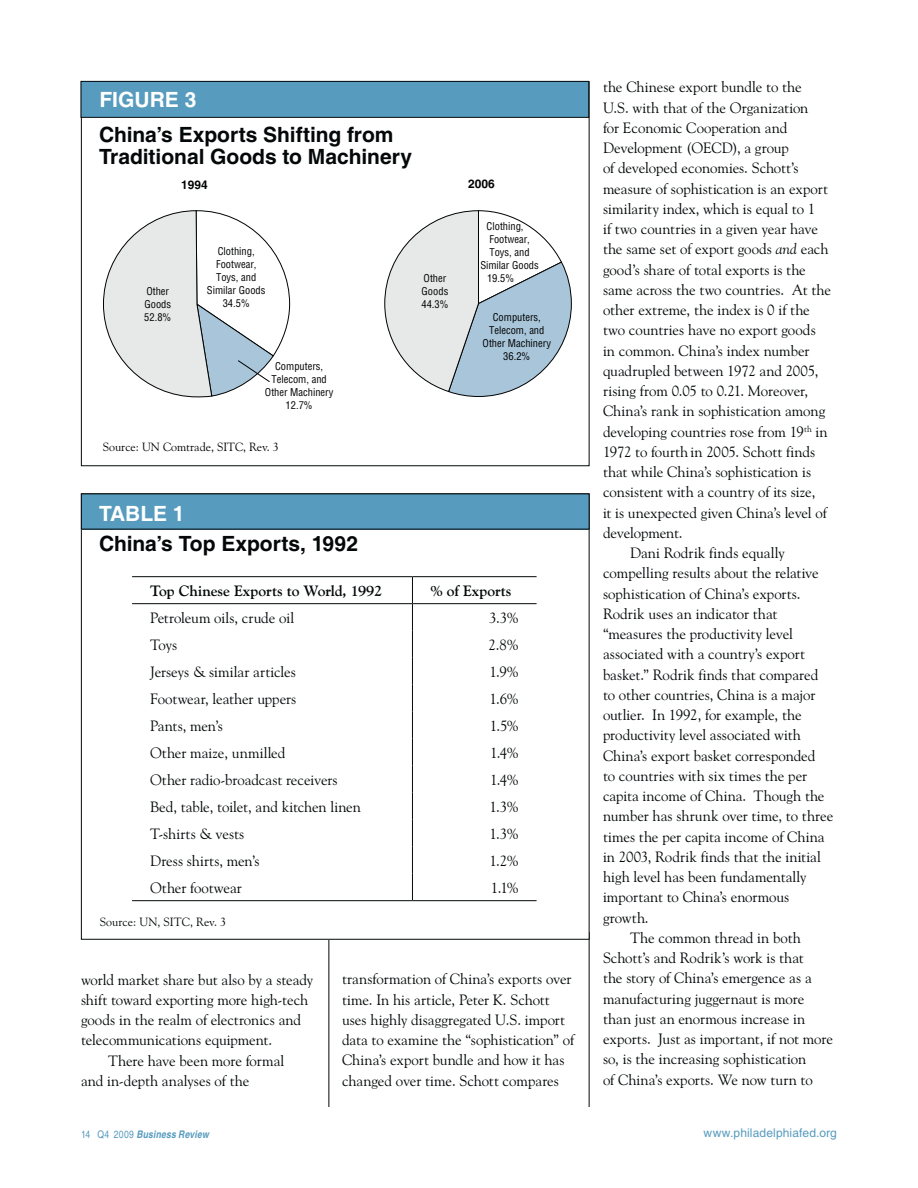
<style>
.page{position:relative;width:918px;height:1188px;background:#fff}
.page>*{position:absolute;margin:0;border:0;box-sizing:border-box;transform-origin:0 0}
.t1{font:700 21px/22.5px "Helvetica";color:#040809}
.t2{font:700 21px "Helvetica";color:#fff}
.t3{font:15px/20.2px "Goudy Old Style BT";color:#040809}
.t4{font:700 15px "Goudy Old Style BT";color:#040809}
.t5{font:12px "Goudy Old Style BT";color:#010202}
.t6{font:12px "Helvetica";letter-spacing:.01em;color:#579bbe}
.t7{font:12px "Goudy Old Style BT";letter-spacing:.01em;color:#040809}
.t8{font:700 12px "Helvetica";color:#010202}
.t9{font:condensed 10.5px/13px "Helvetica";color:#010202;text-align:center}
.t10{font:italic 700 condensed 10.5px "Helvetica";letter-spacing:.015em;color:#579bbe}
.s1{font-style:italic}
.s2{font-weight:400;font-style:normal}
</style>
<div class="page">
<hr style="left:589px;top:932px;width:1px;height:175px;background:#040809">
<hr style="left:329px;top:511px;width:1px;height:596px;background:#040809">
<div style="left:81px;top:81px;width:508px;height:36px;background:#579bbe"></div>
<div style="left:81px;top:81px;width:508px;height:37px;border:1px solid #040809"></div>
<div style="left:81px;top:494px;width:508px;height:445px;background:#fff"></div>
<hr style="left:132px;top:576px;width:280px;height:1px;background:#040809">
<hr style="left:412px;top:576px;width:125px;height:1px;background:#040809">
<svg style="left:412px;top:577px;width:1px;height:323px"></svg>
<hr style="left:132px;top:603px;width:280px;height:1px;background:#040809">
<hr style="left:412px;top:603px;width:125px;height:1px;background:#040809">
<hr style="left:132px;top:900px;width:280px;height:1px;background:#040809">
<hr style="left:412px;top:900px;width:125px;height:1px;background:#040809">
<div style="left:81px;top:494px;width:508px;height:35px;background:#579bbe"></div>
<svg style="left:384px;top:210px;width:188px;height:187px"></svg>
<svg style="left:103px;top:210px;width:187px;height:188px"></svg>
<h1 class="t2" style="left:99px;top:92px;width:98px">FIGURE 3</h1>
<h1 class="t1" style="left:99px;top:125px;width:315px">China’s Exports Shifting from<br>Traditional Goods to Machinery</h1>
<p class="t8" style="left:181px;top:181px;width:28px">1994</p>
<p class="t8" style="left:468px;top:180px;width:28px">2006</p>
<p class="t9" style="left:144px;top:286px;width:29px;text-align:left">Other<br>Goods<br>52.8%</p>
<p class="t9" style="left:207px;top:246px;width:60px">Clothing,<br>Footwear,<br>Toys, and<br>Similar Goods<br>34.5%</p>
<p class="t9" style="left:265px;top:361px;width:70px">Computers,<br>Telecom, and<br>Other Machinery<br>12.7%</p>
<p class="t9" style="left:421px;top:273px;width:29px;text-align:left">Other<br>Goods<br>44.3%</p>
<p class="t9" style="left:487px;top:221px;width:38px">Clothing,</p>
<p class="t9" style="left:489px;top:234px;width:42px">Footwear,</p>
<p class="t9" style="left:490px;top:247px;width:42px">Toys, and</p>
<p class="t9" style="left:480px;top:260px;width:60px">Similar Goods</p>
<p class="t9" style="left:487px;top:273px;width:29px">19.5%</p>
<p class="t9" style="left:483px;top:311px;width:70px">Computers,<br>Telecom, and<br>Other Machinery<br>36.2%</p>
<p class="t5" style="left:103px;top:442px;width:178px">Source: UN Comtrade, SITC, Rev. 3</p>
<h1 class="t2" style="left:99px;top:506px;width:87px">TABLE 1</h1>
<h1 class="t1" style="left:99px;top:535px;width:261px">China’s Top Exports, 1992</h1>
<p class="t4" style="left:150px;top:585px;width:234px">Top Chinese Exports to World, 1992</p>
<p class="t4" style="left:430px;top:585px;width:83px">% of Exports</p>
<p class="t3" style="left:150px;top:609px;width:146px">Petroleum oils, crude oil</p>
<p class="t3" style="left:489px;top:609px;width:31px">3.3%</p>
<p class="t3" style="left:150px;top:636px;width:29px">Toys</p>
<p class="t3" style="left:488px;top:636px;width:32px">2.8%</p>
<p class="t3" style="left:150px;top:663px;width:147px">Jerseys &amp; similar articles</p>
<p class="t3" style="left:490px;top:663px;width:31px">1.9%</p>
<p class="t3" style="left:150px;top:690px;width:148px">Footwear, leather uppers</p>
<p class="t3" style="left:490px;top:690px;width:30px">1.6%</p>
<p class="t3" style="left:150px;top:717px;width:74px">Pants, men’s</p>
<p class="t3" style="left:490px;top:717px;width:30px">1.5%</p>
<p class="t3" style="left:150px;top:744px;width:137px">Other maize, unmilled</p>
<p class="t3" style="left:490px;top:744px;width:30px">1.4%</p>
<p class="t3" style="left:150px;top:771px;width:189px">Other radio-broadcast receivers</p>
<p class="t3" style="left:490px;top:771px;width:30px">1.4%</p>
<p class="t3" style="left:150px;top:798px;width:212px">Bed, table, toilet, and kitchen linen</p>
<p class="t3" style="left:489px;top:798px;width:31px">1.3%</p>
<p class="t3" style="left:150px;top:825px;width:96px">T-shirts &amp; vests</p>
<p class="t3" style="left:490px;top:825px;width:31px">1.3%</p>
<p class="t3" style="left:150px;top:852px;width:111px">Dress shirts, men’s</p>
<p class="t3" style="left:490px;top:852px;width:31px">1.2%</p>
<p class="t3" style="left:150px;top:878px;width:93px">Other footwear</p>
<p class="t3" style="left:491px;top:878px;width:29px">1.1%</p>
<p class="t7" style="left:100px;top:917px;width:128px">Source: UN, SITC, Rev. 3</p>
<p class="t3" style="left:81px;top:970px;width:234px">world market share but also by a steady</p>
<p class="t3" style="left:81px;top:991px;width:229px">shift toward exporting more high-tech</p>
<p class="t3" style="left:81px;top:1011px;width:222px">goods in the realm of electronics and</p>
<p class="t3" style="left:81px;top:1031px;width:193px">telecommunications equipment.</p>
<p class="t3" style="left:108px;top:1051px;width:178px">There have been more formal</p>
<p class="t3" style="left:81px;top:1072px;width:170px">and in-depth analyses of the</p>
<p class="t3" style="left:342px;top:970px;width:234px">transformation of China’s exports over time. In his article, Peter K. Schott uses highly disaggregated U.S. import data to examine the “sophistication” of China’s export bundle and how it has changed over time. Schott compares</p>
<p class="t3" style="left:603px;top:78px;width:200px">the Chinese export bundle to the</p>
<p class="t3" style="left:603px;top:98px;width:207px">U.S. with that of the Organization</p>
<p class="t3" style="left:603px;top:119px;width:186px">for Economic Cooperation and</p>
<p class="t3" style="left:603px;top:139px;width:187px">Development (OECD), a group</p>
<p class="t3" style="left:603px;top:159px;width:197px">of developed economies. Schott’s</p>
<p class="t3" style="left:603px;top:179px;width:227px">measure of sophistication is an export</p>
<p class="t3" style="left:603px;top:200px;width:214px">similarity index, which is equal to 1</p>
<p class="t3" style="left:603px;top:220px;width:217px">if two countries in a given year have</p>
<p class="t3" style="left:603px;top:240px;width:227px">the same set of export goods <span class="s1">and</span> each</p>
<p class="t3" style="left:603px;top:260px;width:204px">good’s share of total exports is the</p>
<p class="t3" style="left:603px;top:281px;width:230px">same across the two countries. At the</p>
<p class="t3" style="left:603px;top:301px;width:208px">other extreme, the index is 0 if the</p>
<p class="t3" style="left:603px;top:321px;width:214px">two countries have no export goods</p>
<p class="t3" style="left:603px;top:341px;width:208px">in common. China’s index number</p>
<p class="t3" style="left:603px;top:362px;width:217px">quadrupled between 1972 and 2005,</p>
<p class="t3" style="left:603px;top:382px;width:207px">rising from 0.05 to 0.21. Moreover,</p>
<p class="t3" style="left:603px;top:402px;width:224px">China’s rank in sophistication among</p>
<p class="t3" style="left:603px;top:422px;width:226px">developing countries rose from 19<sup>th</sup> in</p>
<p class="t3" style="left:603px;top:443px;width:214px">1972 to fourth in 2005. Schott finds</p>
<p class="t3" style="left:603px;top:463px;width:210px">that while China’s sophistication is</p>
<p class="t3" style="left:603px;top:483px;width:214px">consistent with a country of its size,</p>
<p class="t3" style="left:603px;top:503px;width:225px">it is unexpected given China’s level of</p>
<p class="t3" style="left:603px;top:524px;width:81px">development.</p>
<p class="t3" style="left:630px;top:544px;width:156px">Dani Rodrik finds equally</p>
<p class="t3" style="left:603px;top:564px;width:217px">compelling results about the relative</p>
<p class="t3" style="left:603px;top:584px;width:199px">sophistication of China’s exports.</p>
<p class="t3" style="left:603px;top:605px;width:176px">Rodrik uses an indicator that</p>
<p class="t3" style="left:603px;top:625px;width:191px">“measures the productivity level</p>
<p class="t3" style="left:603px;top:645px;width:203px">associated with a country’s export</p>
<p class="t3" style="left:603px;top:665px;width:217px">basket.” Rodrik finds that compared</p>
<p class="t3" style="left:603px;top:686px;width:214px">to other countries, China is a major</p>
<p class="t3" style="left:603px;top:706px;width:200px">outlier. In 1992, for example, the</p>
<p class="t3" style="left:603px;top:726px;width:199px">productivity level associated with</p>
<p class="t3" style="left:603px;top:746px;width:214px">China’s export basket corresponded</p>
<p class="t3" style="left:603px;top:767px;width:206px">to countries with six times the per</p>
<p class="t3" style="left:603px;top:787px;width:223px">capita income of China. Though the</p>
<p class="t3" style="left:603px;top:807px;width:232px">number has shrunk over time, to three</p>
<p class="t3" style="left:603px;top:827px;width:223px">times the per capita income of China</p>
<p class="t3" style="left:603px;top:848px;width:219px">in 2003, Rodrik finds that the initial</p>
<p class="t3" style="left:603px;top:868px;width:205px">high level has been fundamentally</p>
<p class="t3" style="left:603px;top:888px;width:188px">important to China’s enormous</p>
<p class="t3" style="left:603px;top:908px;width:47px">growth.</p>
<p class="t3" style="left:630px;top:929px;width:172px">The common thread in both</p>
<p class="t3" style="left:603px;top:949px;width:202px">Schott’s and Rodrik’s work is that</p>
<p class="t3" style="left:603px;top:969px;width:210px">the story of China’s emergence as a</p>
<p class="t3" style="left:603px;top:989px;width:203px">manufacturing juggernaut is more</p>
<p class="t3" style="left:603px;top:1010px;width:204px">than just an enormous increase in</p>
<p class="t3" style="left:603px;top:1030px;width:232px">exports. Just as important, if not more</p>
<p class="t3" style="left:603px;top:1050px;width:205px">so, is the increasing sophistication</p>
<p class="t3" style="left:603px;top:1070px;width:211px">of China’s exports. We now turn to</p>
<p class="t10" style="left:81px;top:1131px;width:129px"><span class="s2">14 Q4 2009</span> Business Review</p>
<p class="t6" style="left:704px;top:1129px;width:135px">www.philadelphiafed.org</p>
</div>
